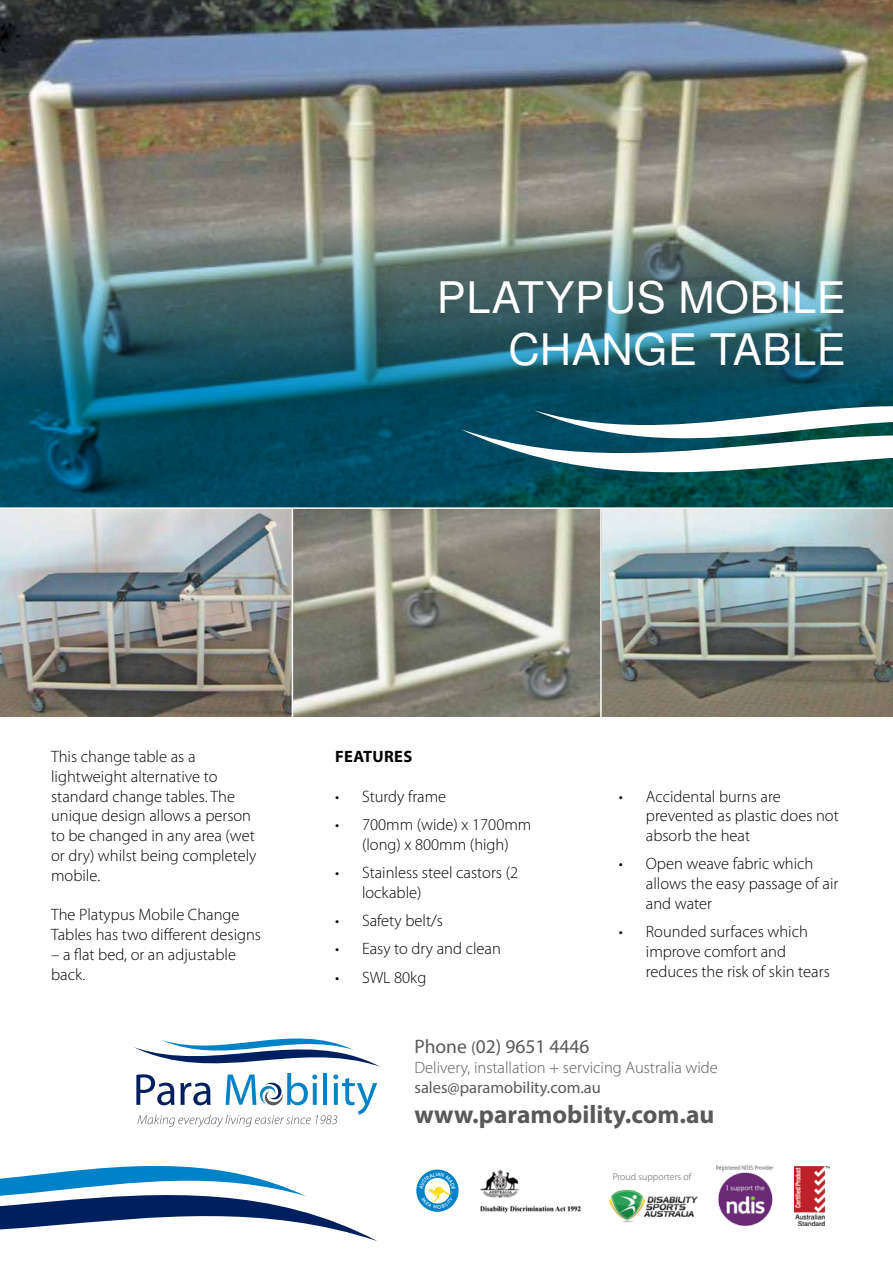
<style>
.page{position:relative;width:893px;height:1263px;background:#fff}
.page>*{position:absolute;margin:0;border:0;box-sizing:border-box;transform-origin:0 0}
.t1{font:43.5px/52.2px "Te X Gyre Heros";letter-spacing:.015em;color:#fff;text-align:right}
.t2{font:700 25.5px "Myriad Pro";color:#58595b}
.t3{font:19.5px "Myriad Pro";color:#58595b}
.t4{font:300 16.5px/19.8px "Myriad Pro";color:#000}
.t5{font:300 16.5px "Myriad Pro";color:#58595b}
.t6{font:16.5px "Myriad Pro";color:#58595b}
.t7{font:700 16.5px "Myriad Pro";letter-spacing:.02em;color:#000}
.t8{font:300 9.9px "Myriad Pro";color:#58595b}
.s1{font-size:16.5px}
</style>
<div class="page">
<img style="left:0;top:0;width:893px;height:507px">
<svg style="left:460px;top:406px;width:433px;height:75px"></svg>
<img style="left:0;top:509px;width:893px;height:208px">
<hr style="left:600px;top:508px;width:2px;height:210px;background:#fff">
<hr style="left:292px;top:508px;width:1px;height:210px;background:#fff">
<svg style="left:134px;top:1038px;width:246px;height:89px"></svg>
<img style="left:794px;top:1166px;width:36px;height:59px">
<img style="left:480px;top:1169px;width:101px;height:44px">
<img style="left:609px;top:1189px;width:89px;height:34px">
<svg style="left:0;top:1166px;width:377px;height:75px"></svg>
<img style="left:716px;top:1165px;width:58px;height:5px">
<img style="left:718px;top:1170px;width:55px;height:57px">
<svg style="left:416px;top:1169px;width:43px;height:43px"></svg>
<h1 class="t1" style="left:437px;top:268px;width:411px">PLATYPUS MOBILE<br>CHANGE TABLE</h1>
<p class="t4" style="left:51px;top:746px;width:207px">This change table as a lightweight alternative to standard change tables. The unique design allows a person to be changed in any area (wet or dry) whilst being completely mobile.</p>
<p class="t4" style="left:51px;top:905px;width:211px">The Platypus Mobile Change<br>Tables has two different designs</p>
<p class="t4" style="left:51px;top:944px;width:186px">– a flat bed, or an adjustable back.</p>
<p class="t7" style="left:335px;top:746px;width:79px">FEATURES</p>
<p class="t4" style="left:335px;top:786px;width:113px">• Sturdy frame</p>
<p class="t4" style="left:335px;top:814px;width:198px;text-align:center">• 700mm (wide) x 1700mm (long) x 800mm (high)</p>
<p class="t4" style="left:362px;top:862px;width:158px;text-indent:-27px">• Stainless steel castors (2 lockable)</p>
<p class="t4" style="left:335px;top:910px;width:110px">• Safety belt/s</p>
<p class="t4" style="left:335px;top:939px;width:167px">• Easy to dry and clean</p>
<p class="t4" style="left:335px;top:967px;width:93px">• SWL 80kg</p>
<p class="t4" style="left:646px;top:786px;width:194px;text-indent:-27px">• Accidental burns are prevented as plastic does not absorb the heat</p>
<p class="t4" style="left:646px;top:854px;width:194px;text-indent:-27px">• Open weave fabric which allows the easy passage of air and water</p>
<p class="t4" style="left:646px;top:922px;width:185px;text-indent:-27px">• Rounded surfaces which improve comfort and reduces the risk of skin tears</p>
<p class="t3" style="left:414px;top:1034px;width:177px">Phone <span class="s1">(</span>02) 9651 4446</p>
<p class="t5" style="left:414px;top:1057px;width:305px">Delivery, installation + servicing Australia wide</p>
<p class="t6" style="left:414px;top:1077px;width:188px">sales@paramobility.com.au</p>
<h2 class="t2" style="left:414px;top:1098px;width:301px">www.paramobility.com.au</h2>
<p class="t8" style="left:613px;top:1171px;width:80px">Proud supporters of</p>
</div>
